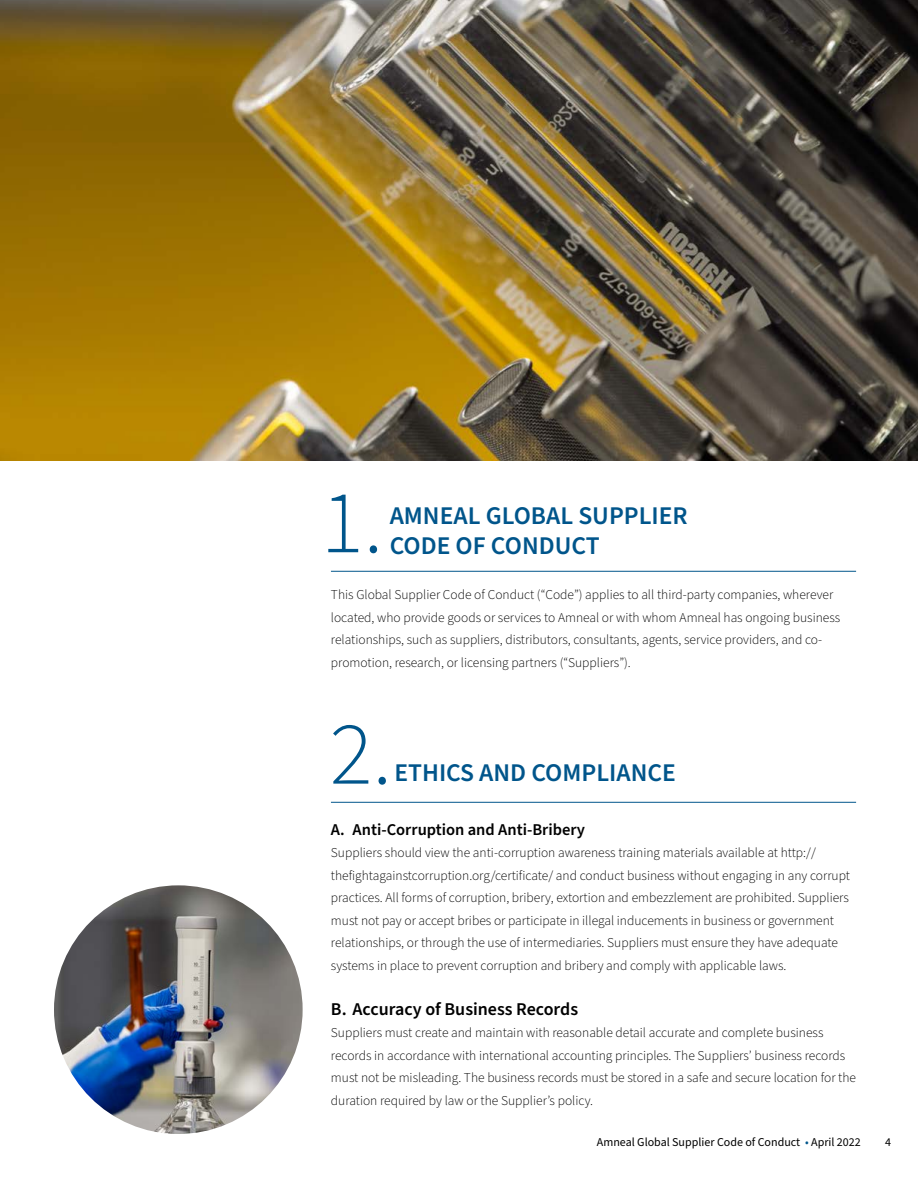
<style>
.page{position:relative;width:918px;height:1188px;background:#fff}
.page>*{position:absolute;margin:0;border:0;box-sizing:border-box;transform-origin:0 0}
.t1{font:300 90px "Source Sans Pro";color:#00558b}
.t2{font:600 25.5px/30px "Source Sans Pro";color:#00558b}
.t3{font:600 18px "Source Sans Pro";color:#000}
.t4{font:600 16.5px "Source Sans Pro";color:#000}
.t5{font:300 13.5px/22.5px "Source Sans Pro";color:#000}
.t6{font:12px "Source Sans Pro";color:#000}
.s1{color:#00558b}
</style>
<div class="page">
<img style="left:0;top:0;width:918px;height:460px">
<hr style="left:331px;top:571px;width:525px;height:1px;background:#00558b">
<hr style="left:331px;top:802px;width:525px;height:1px;background:#00558b">
<img style="left:54px;top:885px;width:249px;height:249px;border-radius:124px">
<h1 class="t1" style="left:321px;top:462px;width:64px">1.</h1>
<h1 class="t2" style="left:390px;top:501px;width:300px">AMNEAL GLOBAL SUPPLIER<br>CODE OF CONDUCT</h1>
<p class="t5" style="left:331px;top:584px;width:511px">This Global Supplier Code of Conduct (“Code”) applies to all third-party companies, wherever located, who provide goods or services to Amneal or with whom Amneal has ongoing business relationships, such as suppliers, distributors, consultants, agents, service providers, and co&shy;promotion, research, or licensing partners (“Suppliers”).</p>
<h1 class="t1" style="left:330px;top:694px;width:64px">2.</h1>
<h1 class="t2" style="left:394px;top:758px;width:283px">ETHICS AND COMPLIANCE</h1>
<h2 class="t4" style="left:331px;top:818px;width:256px">A. Anti-Corruption and Anti-Bribery</h2>
<p class="t5" style="left:331px;top:842px;width:521px">Suppliers should view the anti-corruption awareness training materials available at http:// thefightagainstcorruption.org/certificate/ and conduct business without engaging in any corrupt practices. All forms of corruption, bribery, extortion and embezzlement are prohibited. Suppliers must not pay or accept bribes or participate in illegal inducements in business or government relationships, or through the use of intermediaries. Suppliers must ensure they have adequate systems in place to prevent corruption and bribery and comply with applicable laws.</p>
<h2 class="t3" style="left:331px;top:997px;width:249px">B. Accuracy of Business Records</h2>
<p class="t5" style="left:331px;top:1022px;width:527px">Suppliers must create and maintain with reasonable detail accurate and complete business records in accordance with international accounting principles. The Suppliers’ business records must not be misleading. The business records must be stored in a safe and secure location for the duration required by law or the Supplier’s policy.</p>
<p class="t6" style="left:597px;top:1134px;width:265px">Amneal Global Supplier Code of Conduct <span class="s1">•</span> April 2022</p>
<p class="t6" style="left:885px;top:1134px;width:7px">4</p>
</div>
